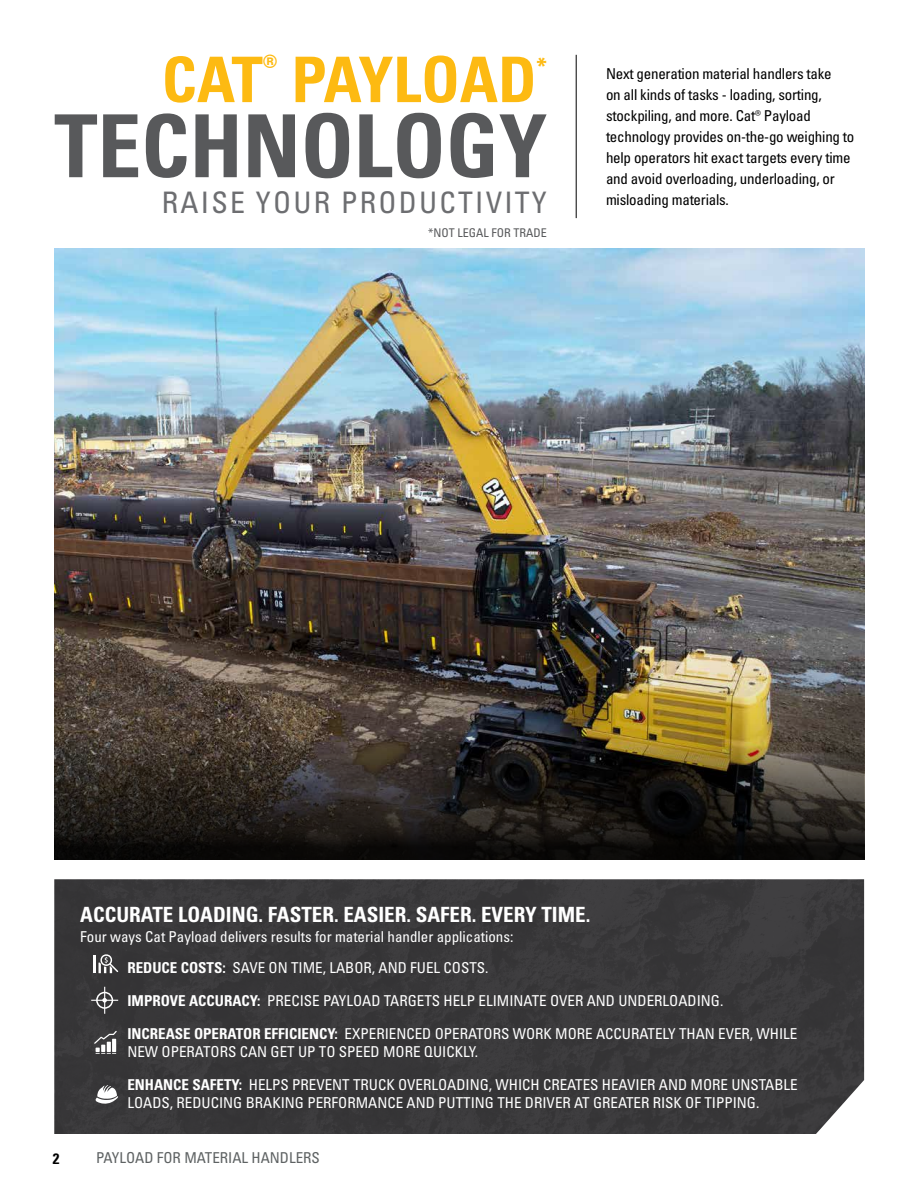
<style>
.page{position:relative;width:918px;height:1188px;background:#fff}
.page>*{position:absolute;margin:0;border:0;box-sizing:border-box;transform-origin:0 0}
.t1{font:87px "Univers LTCYR 67 Bold Cond";color:#58595b}
.t2{font:62.85px "Univers LTCYR 67 Bold Cond";color:#fdba12}
.t3{font:condensed 29.7px "Univers LTCYR 57";letter-spacing:.075em;color:#6d6e71}
.t4{font:24px "Univers LTCYR 67 Bold Cond";color:#fdba12}
.t5{font:21px "Univers LTCYR 67 Bold Cond";color:#fff}
.t6{font:condensed 15px/18px "Univers LTCYR 57";color:#fff}
.t7{font:condensed 15px/21px "Univers LTCYR 57";letter-spacing:-.015em;color:#000}
.t8{font:condensed 15px "Univers LTCYR 57";color:#5e6263}
.t9{font:15px "Univers LTCYR 67 Bold Cond";color:#000}
.t10{font:condensed 12px "Univers LTCYR 57";color:#58595b}
.s1{font-family:"Univers LTCYR 67 Bold Cond";font-stretch:normal}
</style>
<div class="page">
<img style="left:55px;top:249px;width:809px;height:260px">
<hr style="left:576px;top:55px;width:1px;height:163px;background:#000">
<img style="left:54px;top:509px;width:810px;height:351px">
<div style="left:54px;top:879px;width:810px;height:255px;background:#383839"></div>
<svg style="left:93px;top:954px;width:25px;height:19px"></svg>
<svg style="left:94px;top:1031px;width:23px;height:23px"></svg>
<svg style="left:95px;top:1085px;width:24px;height:19px"></svg>
<svg style="left:91px;top:987px;width:27px;height:27px"></svg>
<img style="left:55px;top:567px;width:810px;height:293px">
<h2 class="t2" style="left:162px;top:41px;width:376px">CAT<sup>®</sup> PAYLOAD</h2>
<h3 class="t4" style="left:537px;top:52px;width:12px">*</h3>
<h1 class="t1" style="left:54px;top:93px;width:495px">TECHNOLOGY</h1>
<h3 class="t3" style="left:162px;top:183px;width:386px">RAISE YOUR PRODUCTIVITY</h3>
<p class="t10" style="left:428px;top:225px;width:120px">*NOT LEGAL FOR TRADE</p>
<p class="t7" style="left:606px;top:63px;width:250px">Next generation material handlers take<br>on all kinds of tasks - loading, sorting, stockpiling, and more. Cat® Payload technology provides on-the-go weighing to help operators hit exact targets every time and avoid overloading, underloading, or misloading materials.</p>
<p class="t9" style="left:53px;top:1149px;width:8px">2</p>
<h3 class="t5" style="left:80px;top:902px;width:512px">ACCURATE LOADING. FASTER. EASIER. SAFER. EVERY TIME.</h3>
<p class="t6" style="left:127px;top:920px;width:387px;line-height:31.5px;text-indent:-47px">Four ways Cat Payload delivers results for material handler applications:<br><span class="s1">REDUCE COSTS:</span> SAVE ON TIME, LABOR, AND FUEL COSTS.</p>
<p class="t6" style="left:127px;top:991px;width:597px"><span class="s1">IMPROVE ACCURACY:</span> PRECISE PAYLOAD TARGETS HELP ELIMINATE OVER AND UNDERLOADING.</p>
<p class="t6" style="left:127px;top:1024px;width:671px"><span class="s1">INCREASE OPERATOR EFFICIENCY:</span> EXPERIENCED OPERATORS WORK MORE ACCURATELY THAN EVER, WHILE<br>NEW OPERATORS CAN GET UP TO SPEED MORE QUICKLY.</p>
<p class="t6" style="left:127px;top:1075px;width:672px"><span class="s1">ENHANCE SAFETY:</span> HELPS PREVENT TRUCK OVERLOADING, WHICH CREATES HEAVIER AND MORE UNSTABLE<br>LOADS, REDUCING BRAKING PERFORMANCE AND PUTTING THE DRIVER AT GREATER RISK OF TIPPING.</p>
<p class="t8" style="left:96px;top:1148px;width:225px">PAYLOAD FOR MATERIAL HANDLERS</p>
</div>
